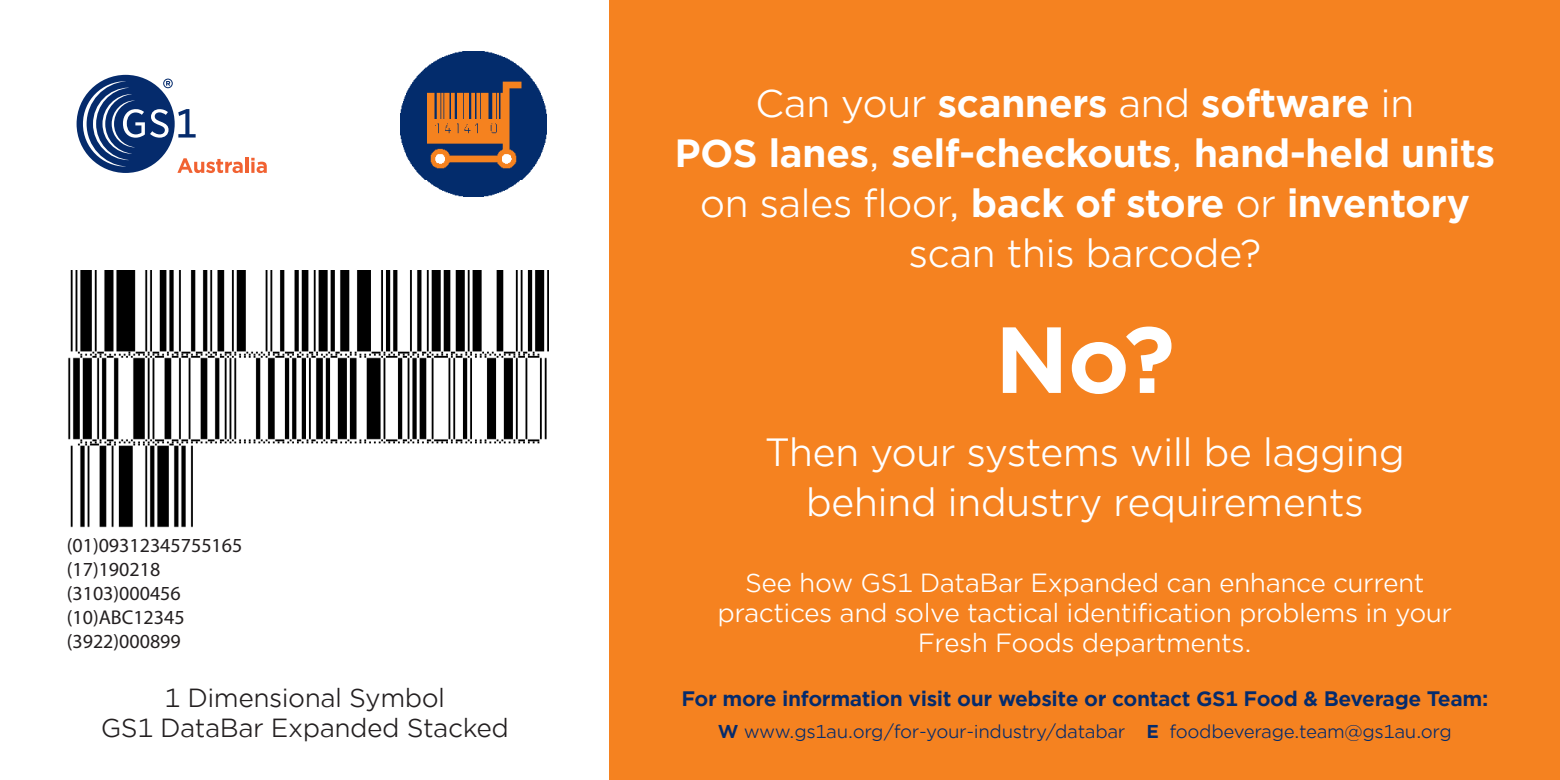
<style>
.page{position:relative;width:1560px;height:780px;background:#fff}
.page>*{position:absolute;margin:0;border:0;box-sizing:border-box;transform-origin:0 0}
._12_Intro_Text__10pt{font:700 90px "Gotham Office";color:#fff}
._12_Intro_Text__10pt-2{font:700 37.5px/50px "Gotham Office";letter-spacing:-.02em;color:#fff;text-align:center}
._12_Intro_Text__10pt-3{font:37.5px/50px "Gotham Office";letter-spacing:-.02em;color:#fff;text-align:center}
._12_Intro_Text__10pt-4{font:25px/30px "Gotham Office";letter-spacing:-.02em;color:#fff;text-align:center}
._12_Intro_Text__10pt-5{font:25px/30px "Gotham Office";letter-spacing:-.02em;color:#231f20;text-align:center}
.t1{font:20px "Myriad Pro";color:#231f20}
._16_Body_Text__8pt{font:700 20px "Gotham Office";letter-spacing:-.02em;color:#052b6c}
._16_Body_Text__8pt-2{font:17.75px "Gotham Office";letter-spacing:-.02em;color:#052b6c}
.s1{font-weight:400}
.s2{font-weight:700}
</style>
<div class="page">
<img style="left:68px;top:270px;width:481px;height:258px">
<div style="left:609px;top:0;width:950px;height:780px;background:#f58220"></div>
<div style="left:77px;top:75px;width:98px;height:98px;background:#052b6c;border-radius:50%"></div>
<svg style="left:83px;top:79px;width:160px;height:94px"></svg>
<hr style="left:245px;top:158px;width:3px;height:15px;background:#f16232">
<svg style="left:251px;top:158px;width:16px;height:15px"></svg>
<img style="left:400px;top:51px;width:146px;height:146px">
<p class="t1" style="left:67px;top:532px;width:177px">(01)09312345755165</p>
<p class="t1" style="left:67px;top:556px;width:95px">(17)190218</p>
<p class="t1" style="left:67px;top:580px;width:115px">(3103)000456</p>
<p class="t1" style="left:67px;top:604px;width:119px">(10)ABC12345</p>
<p class="t1" style="left:67px;top:628px;width:115px">(3922)000899</p>
<p class="_12_Intro_Text__10pt-5" style="left:101px;top:682px;width:409px">1 Dimensional Symbol<br>GS1 DataBar Expanded Stacked</p>
<p class="_12_Intro_Text__10pt-2" style="left:674px;top:78px;width:822px"><span class="s1">Can your</span> scanners <span class="s1">and</span> software <span class="s1">in<br></span>POS lanes<span class="s1">,</span> self-checkouts<span class="s1">,</span> hand-held units <span class="s1">on sales floor,</span> back of store <span class="s1">or</span> inventory <span class="s1">scan this barcode?</span></p>
<p class="_12_Intro_Text__10pt" style="left:994px;top:298px;width:182px">No?</p>
<p class="_12_Intro_Text__10pt-3" style="left:764px;top:426px;width:641px">Then your systems will be lagging behind industry requirements</p>
<p class="_12_Intro_Text__10pt-4" style="left:717px;top:567px;width:736px">See how GS1 DataBar Expanded can enhance current practices and solve tactical identification problems in your<br>Fresh Foods departments.</p>
<p class="_16_Body_Text__8pt" style="left:681px;top:684px;width:808px">For more information visit our website or contact GS1 Food &amp; Beverage Team:</p>
<p class="_16_Body_Text__8pt-2" style="left:717px;top:719px;width:735px"><span class="s2">W</span> www.gs1au.org/for-your-industry/databar <span class="s2">E</span> foodbeverage.team@gs1au.org</p>
</div>
